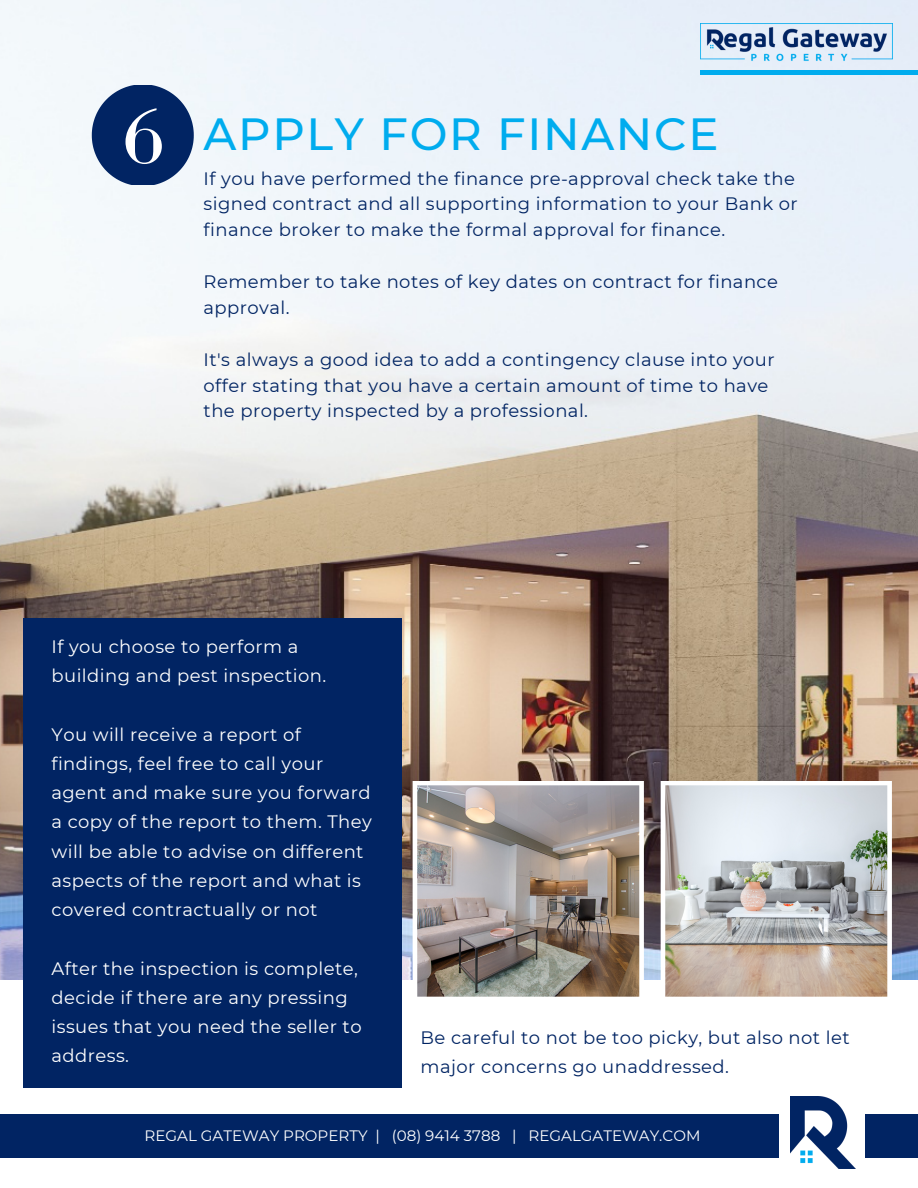
<style>
.page{position:relative;width:918px;height:1188px;background:#fff}
.page>*{position:absolute;margin:0;border:0;box-sizing:border-box;transform-origin:0 0}
.t1{font:79.2px "Bodoni FLF";color:#fff}
.t2{font:500 45px "Montserrat";letter-spacing:.035em;color:#00acee}
.t3{font:18px/25.8px "Montserrat";letter-spacing:.025em;color:#012463}
.t4{font:18px/29.2px "Montserrat";letter-spacing:.025em;color:#fff}
.t5{font:15.15px "Montserrat";color:#fff}
</style>
<div class="page">
<div style="left:0;top:1115px;width:918px;height:43px;background:#012463"></div>
<div style="left:779px;top:1088px;width:86px;height:90px;background:#fff"></div>
<img style="left:790px;top:1096px;width:65px;height:72px">
<img style="left:0;top:0;width:918px;height:980px">
<img style="left:413px;top:781px;width:231px;height:216px">
<svg style="left:661px;top:781px;width:231px;height:216px;background:#c4c2bf"></svg>
<img style="left:701px;top:23px;width:191px;height:40px">
<div style="left:700px;top:70px;width:218px;height:5px;background:#00acee"></div>
<svg style="left:92px;top:86px;width:102px;height:99px"></svg>
<div style="left:23px;top:618px;width:379px;height:469px;background:#012463"></div>
<h1 class="t1" style="left:122px;top:93px;width:44px">6</h1>
<h2 class="t2" style="left:204px;top:106px;width:516px">APPLY FOR FINANCE</h2>
<p class="t3" style="left:204px;top:165px;width:596px">If you have performed the finance pre-approval check take the signed contract and all supporting information to your Bank or finance broker to make the formal approval for finance.</p>
<p class="t3" style="left:204px;top:269px;width:576px">Remember to take notes of key dates on contract for finance approval.</p>
<p class="t3" style="left:204px;top:346px;width:573px">It's always a good idea to add a contingency clause into your offer stating that you have a certain amount of time to have the property inspected by a professional.</p>
<p class="t4" style="left:51px;top:632px;width:276px">If you choose to perform a building and pest inspection.</p>
<p class="t4" style="left:51px;top:719px;width:322px">You will receive a report of findings, feel free to call your agent and make sure you forward a copy of the report to them. They will be able to advise on different aspects of the report and what is covered contractually or not</p>
<p class="t4" style="left:51px;top:953px;width:312px">After the inspection is complete, decide if there are any pressing issues that you need the seller to address.</p>
<p class="t3" style="left:421px;top:1023px;width:431px;line-height:29.2px">Be careful to not be too picky, but also not let major concerns go unaddressed.</p>
<p class="t5" style="left:145px;top:1126px;width:557px">REGAL GATEWAY PROPERTY | (08) 9414 3788 | REGALGATEWAY.COM</p>
</div>
